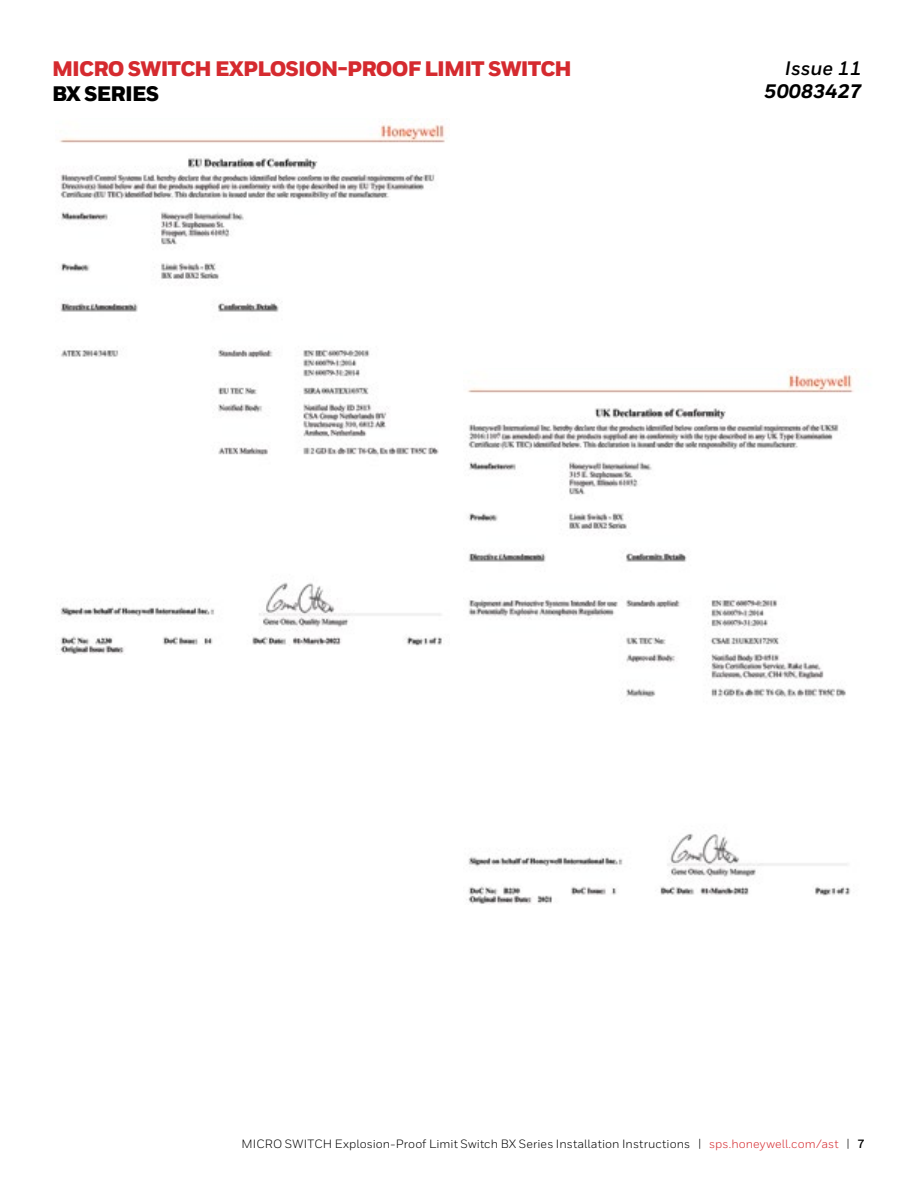
<style>
.page{position:relative;width:918px;height:1188px;background:#fff}
.page>*{position:absolute;margin:0;border:0;box-sizing:border-box;transform-origin:0 0}
.t1{font:900 21px "Honeywell Sans";letter-spacing:-.04em;color:#d52a2f}
.t2{font:900 21px "Honeywell Sans";letter-spacing:-.04em;color:#000}
.t3{font:italic 800 19.5px "Honeywell Sans";color:#000}
.t4{font:italic 700 19.5px "Honeywell Sans";color:#000}
.t5{font:12px "Honeywell Sans";letter-spacing:.005em;color:#000}
.s1{color:#d52a2f}
.s2{font-weight:700}
</style>
<div class="page">
<img style="left:58px;top:123px;width:389px;height:532px">
<img style="left:466px;top:373px;width:388px;height:531px">
<h1 class="t1" style="left:52px;top:56px;width:521px">MICRO SWITCH EXPLOSION-PROOF LIMIT SWITCH</h1>
<h1 class="t2" style="left:52px;top:81px;width:109px">BX SERIES</h1>
<h2 class="t4" style="left:785px;top:57px;width:79px">Issue 11</h2>
<h2 class="t3" style="left:765px;top:80px;width:99px">50083427</h2>
<p class="t5" style="left:242px;top:1136px;width:624px">MICRO SWITCH Explosion-Proof Limit Switch BX Series Installation Instructions | <span class="s1">sps.honeywell.com/ast</span> | <span class="s2">7</span></p>
</div>
